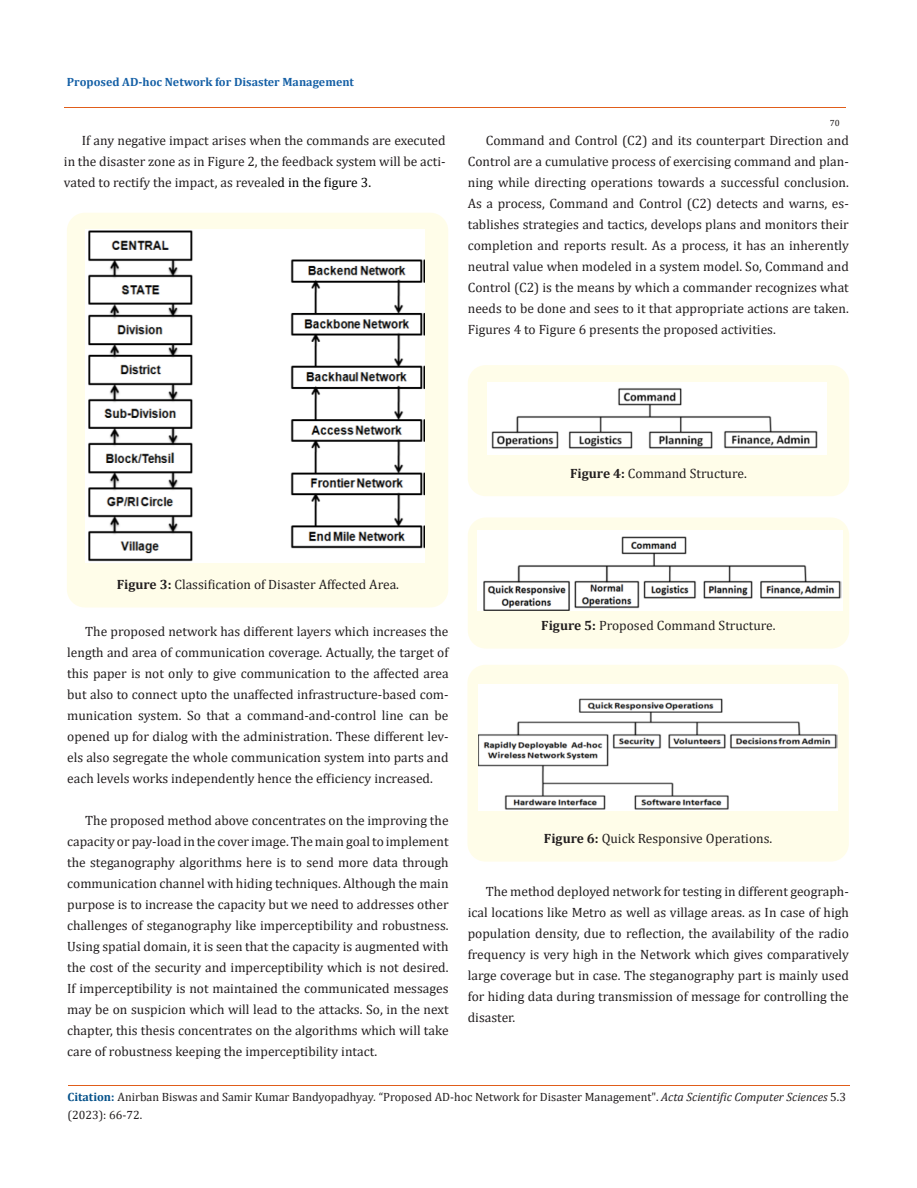
<style>
.page{position:relative;width:917px;height:1188px;background:#fff}
.page>*{position:absolute;margin:0;border:0;box-sizing:border-box;transform-origin:0 0}
.t1{font:13.5px/21px "Cambria";color:#231f20;text-align:justify}
.t2{font:12px/18px "Cambria";color:#231f20}
.t3{font:700 12px "Cambria";color:#1560a6}
.t4{font:9px "Cambria";color:#231f20}
.s1{color:#000}
.s2{font-weight:700}
.s3{font-weight:700;color:#035089}
.s4{font-style:italic}
</style>
<div class="page">
<div style="left:67px;top:213px;width:381px;height:395px;background:#fffde9;border-radius:18px"></div>
<img style="left:85px;top:229px;width:339px;height:333px">
<div style="left:468px;top:365px;width:381px;height:131px;background:#fffde9;border-radius:18px"></div>
<img style="left:488px;top:382px;width:338px;height:73px">
<div style="left:468px;top:518px;width:381px;height:131px;background:#fffde9;border-radius:18px"></div>
<img style="left:478px;top:530px;width:364px;height:81px">
<div style="left:467px;top:665px;width:381px;height:197px;background:#fffde9;border-radius:18px"></div>
<img style="left:478px;top:684px;width:359px;height:127px">
<hr style="left:64px;top:108px;width:781px;height:1px;background:#e05d1a">
<hr style="left:68px;top:1085px;width:781px;height:1px;background:#e05d1a">
<p class="t3" style="left:67px;top:73px;width:288px">Proposed AD-hoc Network for Disaster Management</p>
<p class="t1" style="left:64px;top:130px;width:383px;text-indent:18px">If any negative impact arises when the commands are executed in the disaster zone as in Figure 2, the feedback system will be acti&shy;vated to rectify the impact, as reveale<span class="s1">d in the figure 3.</span></p>
<p class="t4" style="left:829px;top:118px;width:11px">70</p>
<p class="t1" style="left:468px;top:130px;width:382px;text-indent:18px">Command and Control (C2) and its counterpart Direction and Control are a cumulative process of exercising command and plan&shy;ning while directing operations towards a successful conclusion.<br>As a process, Command and Control (C2) detects and warns, es&shy;tablishes strategies and tactics, develops plans and monitors their completion and reports result. As a process, it has an inherently neutral value when modeled in a system model. So, Command and Control (C2) is the means by which a commander recognizes what needs to be done and sees to it that appropriate actions are taken.<br>Figures 4 to Figure 6 presents the proposed activities.</p>
<p class="t1" style="left:570px;top:462px;width:178px"><span class="s2">Figure 4:</span> Command Structure.</p>
<p class="t1" style="left:117px;top:573px;width:284px"><span class="s2">Figure 3:</span> Classification of Disaster Affected Area.</p>
<p class="t1" style="left:67px;top:621px;width:383px;text-indent:18px">The proposed network has different layers which increases the length and area of communication coverage. Actually, the target of this paper is not only to give communication to the affected area but also to connect upto the unaffected infrastructure-based com&shy;munication system. So that a command-and-control line can be opened up for dialog with the administration. These different lev&shy;els also segregate the whole communication system into parts and each levels works independently hence the efficiency increased.</p>
<p class="t1" style="left:67px;top:810px;width:383px;text-indent:18px">The proposed method above concentrates on the improving the capacity or pay-load in the cover image. The main goal to implement the steganography algorithms here is to send more data through communication channel with hiding techniques. Although the main purpose is to increase the capacity but we need to addresses other challenges of steganography like imperceptibility and robustness.<br>Using spatial domain, it is seen that the capacity is augmented with the cost of the security and imperceptibility which is not desired.<br>If imperceptibility is not maintained the communicated messages may be on suspicion which will lead to the attacks. So, in the next chapter, this thesis concentrates on the algorithms which will take care of robustness keeping the imperceptibility intact.</p>
<p class="t1" style="left:541px;top:615px;width:236px"><span class="s2">Figure 5:</span> Proposed Command Structure.</p>
<p class="t1" style="left:544px;top:828px;width:230px"><span class="s2">Figure 6:</span> Quick Responsive Operations.</p>
<p class="t1" style="left:468px;top:881px;width:382px;text-indent:18px">The method deployed network for testing in different geograph&shy;ical locations like Metro as well as village areas. as In case of high population density, due to reflection, the availability of the radio frequency is very high in the Network which gives comparatively large coverage but in case. The steganography part is mainly used for hiding data during transmission of message for controlling the disaster.</p>
<p class="t2" style="left:68px;top:1088px;width:780px"><span class="s3">Citation:</span> Anirban Biswas and Samir Kumar Bandyopadhyay<span class="s4">.</span> “Proposed AD-hoc Network for Disaster Management". <span class="s4">Acta Scientific Computer Sciences</span> 5.3 (2023): 66-72.</p>
</div>
